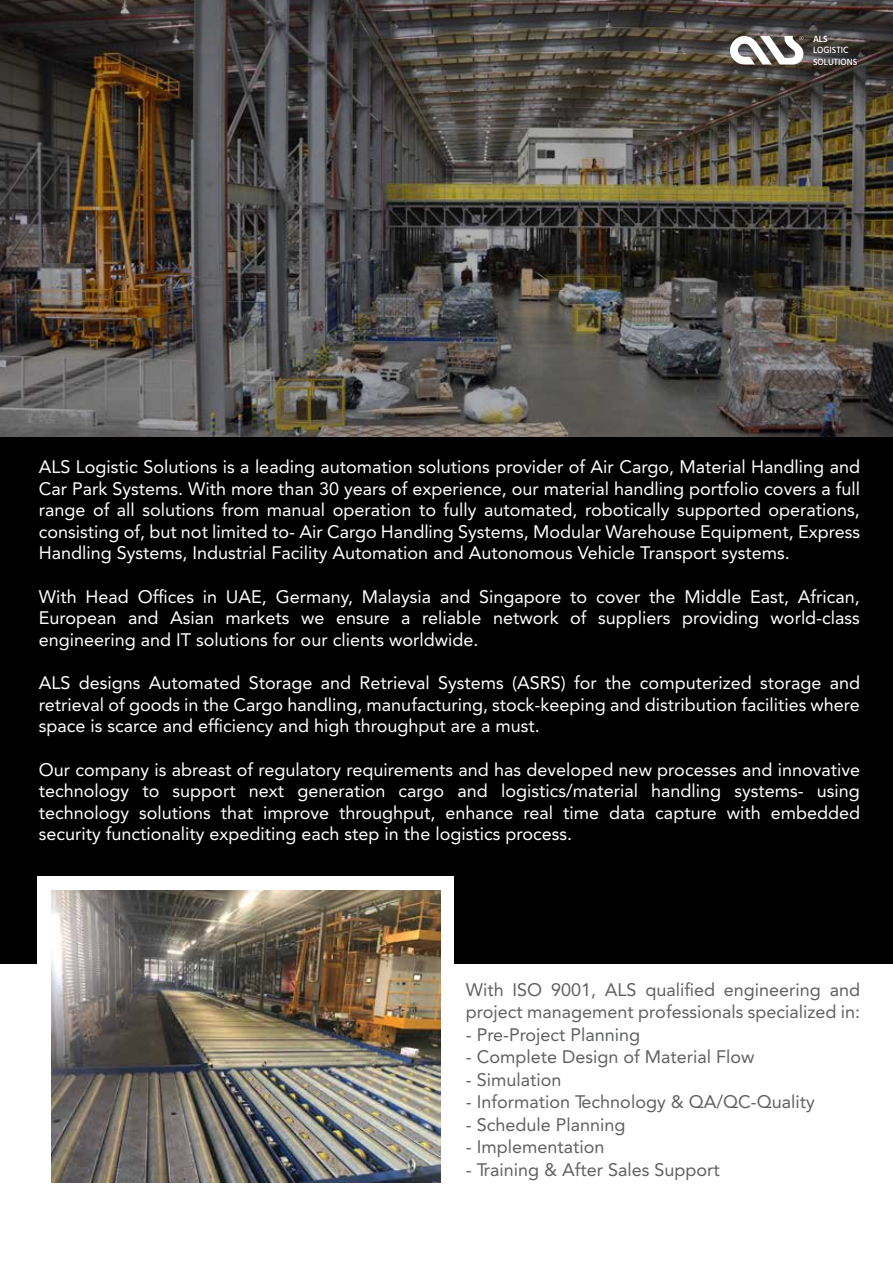
<style>
.page{position:relative;width:893px;height:1263px;background:#fff}
.page>*{position:absolute;margin:0;border:0;box-sizing:border-box;transform-origin:0 0}
.t1{font:18px/21.6px "Avenir LT Std";color:#fff;text-align:justify}
.t2{font:18px/22.5px "Avenir LT Std";color:#606161}
.t3{font:500 9.3px/11.1px "Hind";color:#fff;scale:.95 1}
.t4{font:600 9.3px "Hind";color:#fff;scale:.95 1}
</style>
<div class="page">
<img style="left:0;top:0;width:893px;height:437px">
<div style="left:0;top:437px;width:893px;height:526px;background:#000"></div>
<div style="left:38px;top:876px;width:416px;height:320px;background:#fff"></div>
<img style="left:52px;top:890px;width:389px;height:292px">
<svg style="left:729px;top:36px;width:76px;height:29px"></svg>
<p class="t4" style="left:813px;top:33px;width:17px">ALS</p>
<p class="t3" style="left:813px;top:45px;width:48px">LOGISTIC<br>SOLUTIONS</p>
<p class="t1" style="left:39px;top:456px;width:823px">ALS Logistic Solutions is a leading automation solutions provider of Air Cargo, Material Handling and Car Park Systems. With more than 30 years of experience, our material handling portfolio covers a full range of all solutions from manual operation to fully automated, robotically supported operations, consisting of, but not limited to- Air Cargo Handling Systems, Modular Warehouse Equipment, Express Handling Systems, Industrial Facility Automation and Autonomous Vehicle Transport systems.</p>
<p class="t1" style="left:39px;top:586px;width:823px">With Head Offices in UAE, Germany, Malaysia and Singapore to cover the Middle East, African, European and Asian markets we ensure a reliable network of suppliers providing world-class engineering and IT solutions for our clients worldwide.</p>
<p class="t1" style="left:39px;top:672px;width:823px">ALS designs Automated Storage and Retrieval Systems (ASRS) for the computerized storage and retrieval of goods in the Cargo handling, manufacturing, stock-keeping and distribution facilities where space is scarce and efficiency and high throughput are a must.</p>
<p class="t1" style="left:39px;top:759px;width:823px">Our company is abreast of regulatory requirements and has developed new processes and innovative technology to support next generation cargo and logistics/material handling systems- using technology solutions that improve throughput, enhance real time data capture with embedded security functionality expediting each step in the logistics process.</p>
<p class="t2" style="left:466px;top:978px;width:396px">With ISO 9001, ALS qualified engineering and project management professionals specialized in:</p>
<p class="t2" style="left:466px;top:1023px;width:176px">- Pre-Project Planning</p>
<p class="t2" style="left:466px;top:1046px;width:290px">- Complete Design of Material Flow</p>
<p class="t2" style="left:466px;top:1068px;width:97px">- Simulation</p>
<p class="t2" style="left:466px;top:1091px;width:350px">- Information Technology &amp; QA/QC-Quality</p>
<p class="t2" style="left:466px;top:1113px;width:161px">- Schedule Planning</p>
<p class="t2" style="left:466px;top:1136px;width:140px">- Implementation</p>
<p class="t2" style="left:466px;top:1158px;width:256px">- Training &amp; After Sales Support</p>
</div>
